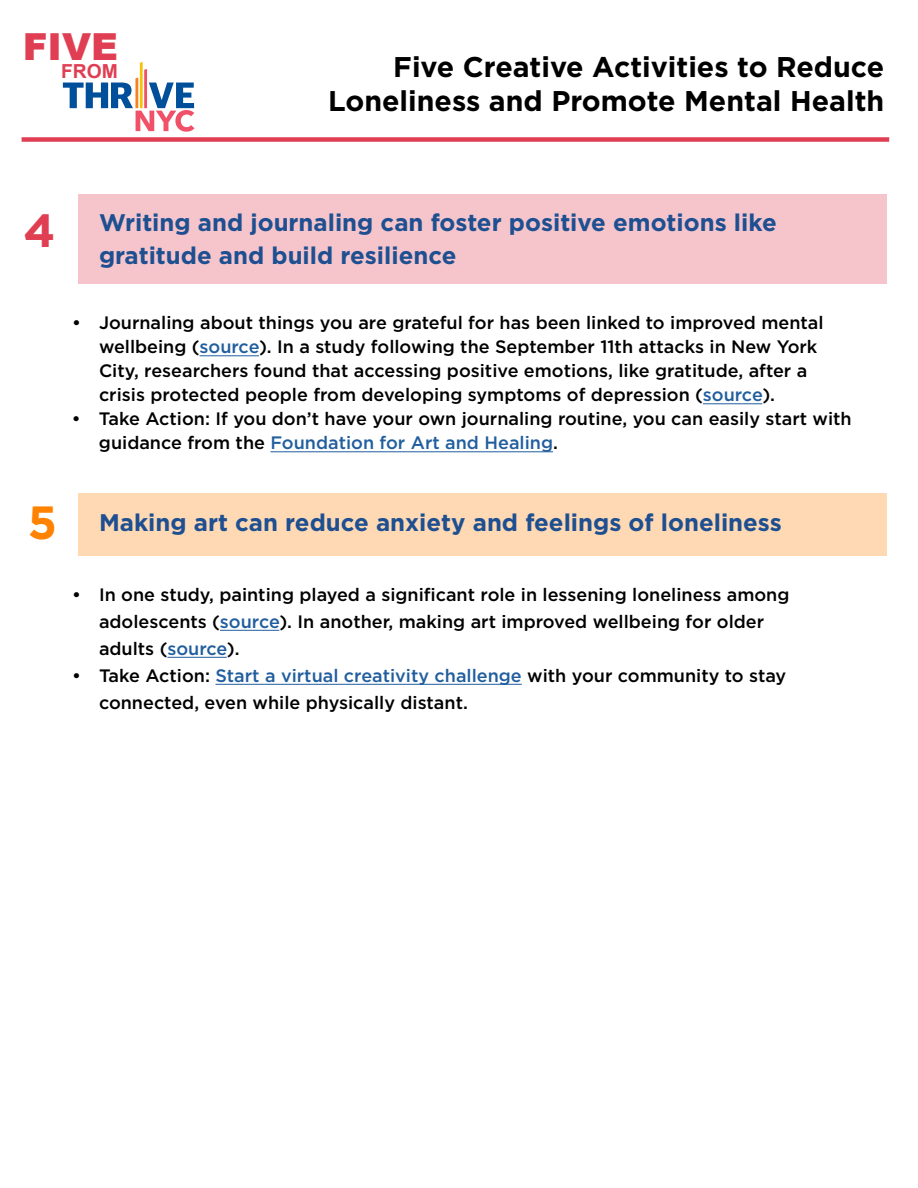
<style>
.page{position:relative;width:918px;height:1188px;background:#fff}
.page>*{position:absolute;margin:0;border:0;box-sizing:border-box;transform-origin:0 0}
.t1{font:700 46.5px "Gotham";color:#e03e52}
.t2{font:700 46.5px "Gotham";color:#ff8200}
.t3{font:900 37.2px "Arial";color:#e03e52}
.t4{font:700 28.5px/34.2px "Gotham";color:#000;text-align:right}
.t5{font:700 24px/33px "Gotham";color:#1d4f91}
.t6{font:700 19.35px "Arial";color:#e03e52}
.t7{font:500 18px/24px "Gotham";color:#000}
.s1{color:#215e9e}
</style>
<div class="page">
<div style="left:78px;top:194px;width:808px;height:90px;background:#f5c5cb"></div>
<div style="left:22px;top:137px;width:867px;height:5px;background:#e03e52"></div>
<div style="left:78px;top:493px;width:808px;height:62px;background:#ffd9b3"></div>
<hr style="left:200px;top:356px;width:59px;height:1px;background:#215e9e">
<hr style="left:703px;top:404px;width:59px;height:1px;background:#215e9e">
<hr style="left:270px;top:452px;width:283px;height:1px;background:#215e9e">
<hr style="left:220px;top:630px;width:59px;height:1px;background:#215e9e">
<hr style="left:167px;top:657px;width:60px;height:1px;background:#215e9e">
<hr style="left:215px;top:684px;width:307px;height:1px;background:#215e9e">
<svg style="left:63px;top:62px;width:131px;height:70px"></svg>
<h2 class="t3" style="left:23px;top:26px;width:97px">FIVE</h2>
<p class="t6" style="left:61px;top:59px;width:58px">FROM</p>
<h3 class="t4" style="left:328px;top:49px;width:558px">Five Creative Activities to Reduce<br>Loneliness and Promote Mental Health</h3>
<h1 class="t1" style="left:23px;top:200px;width:34px">4</h1>
<h3 class="t5" style="left:99px;top:206px;width:679px">Writing and journaling can foster positive emotions like gratitude and build resilience</h3>
<p class="t7" style="left:99px;top:311px;width:726px;text-indent:-27px">• Journaling about things you are grateful for has been linked to improved mental wellbeing (<span class="s1">source</span>). In a study following the September 11th attacks in New York City, researchers found that accessing positive emotions, like gratitude, after a crisis protected people from developing symptoms of depression (<span class="s1">source</span>).</p>
<p class="t7" style="left:99px;top:407px;width:754px;text-indent:-27px">• Take Action: If you don’t have your own journaling routine, you can easily start with guidance from the <span class="s1">Foundation for Art and Healing</span>.</p>
<h1 class="t2" style="left:28px;top:492px;width:31px">5</h1>
<h3 class="t5" style="left:99px;top:506px;width:684px">Making art can reduce anxiety and feelings of loneliness</h3>
<p class="t7" style="left:99px;top:581px;width:692px;line-height:27px;text-indent:-27px">• In one study, painting played a significant role in lessening loneliness among adolescents (<span class="s1">source</span>). In another, making art improved wellbeing for older adults (<span class="s1">source</span>).</p>
<p class="t7" style="left:99px;top:662px;width:689px;line-height:27px;text-indent:-27px">• Take Action: <span class="s1">Start a virtual creativity challenge</span> with your community to stay connected, even while physically distant.</p>
</div>
